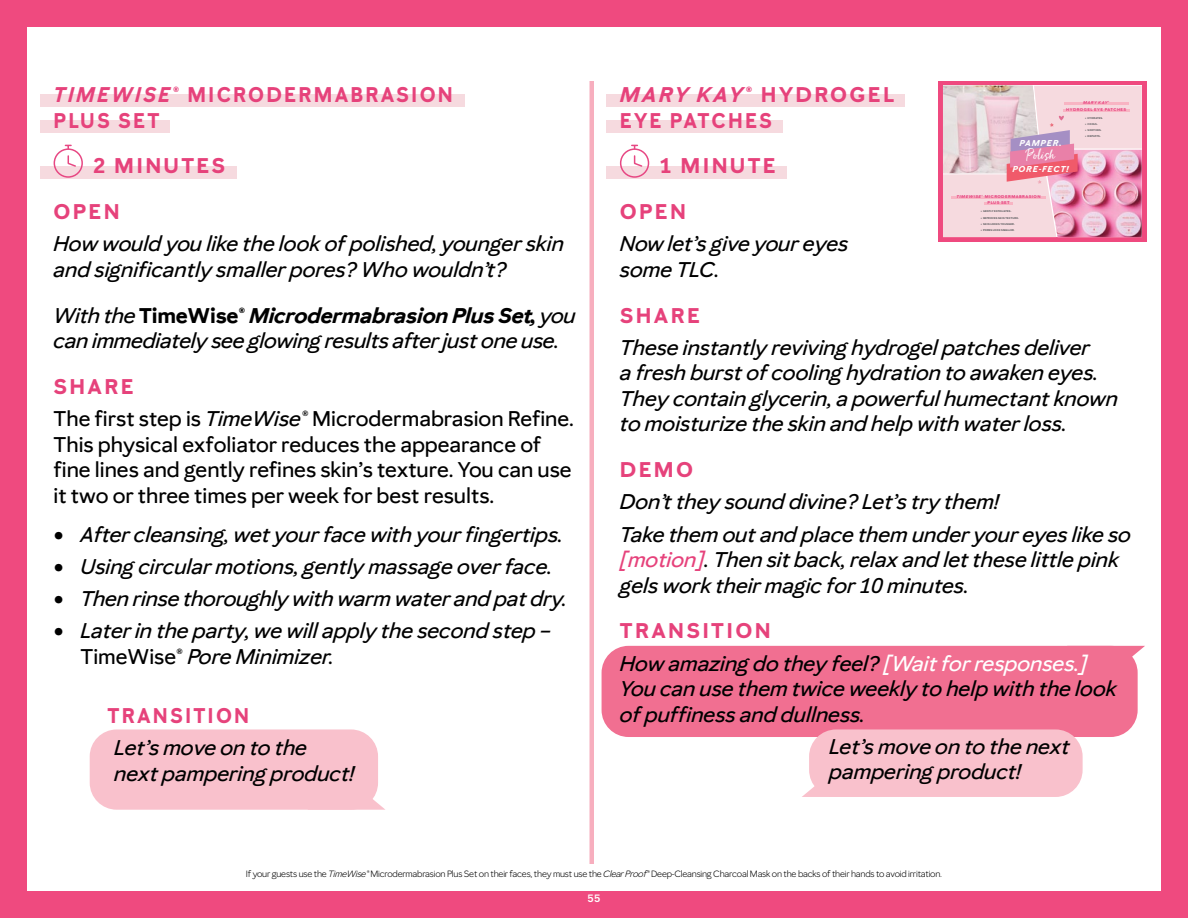
<style>
.page{position:relative;width:1188px;height:918px;background:#ef4a7f}
.page>*{position:absolute;margin:0;border:0;box-sizing:border-box;transform-origin:0 0}
.t1{font:italic 500 21px/25.5px "Mary Kay Sans";color:#000}
.t2{font:500 21px/25.5px "Mary Kay Sans";color:#000}
.t3{font:700 21px "Mary Kay Sans";letter-spacing:.11em;color:#e6427b;scale:.94 1}
.t4{font:700 21px "Mary Kay Sans";letter-spacing:.11em;color:#e6427b}
.t5{font:italic 700 21px "Mary Kay Sans";letter-spacing:.11em;color:#e6427b}
.t6{font:18.9px "Just Lovely";color:#fff}
.MASTER_PG_-_Page_Num{font:600 10.5px "Mary Kay Sans";color:#fff}
.t7{font:9px "Mary Kay Sans";letter-spacing:-.02em;color:#000}
.t8{font:italic 700 8.4px "Mary Kay Sans";letter-spacing:.1em;color:#fff}
.t9{font:700 4.2px/6.4px "Mary Kay Sans";letter-spacing:.1em;color:#e74783;text-align:center}
.t10{font:italic 700 4.2px "Mary Kay Sans";letter-spacing:.1em;color:#e74783}
.t11{font:700 2.7px "Mary Kay Sans";letter-spacing:.03em;color:#55575a}
.s1{font-style:italic}
.s2{font-weight:700;font-style:normal}
.s3{font-weight:700}
.s4{font-style:normal}
.s5{color:#e6427b}
.s6{color:#fff}
</style>
<div class="page">
<div style="left:27px;top:27px;width:1134px;height:864px;background:#fff"></div>
<svg style="left:1116px;top:646px;width:29px;height:16px"></svg>
<div style="left:602px;top:646px;width:536px;height:91px;background:#f16f91;border-radius:27px"></div>
<svg style="left:802px;top:775px;width:29px;height:22px"></svg>
<div style="left:809px;top:729px;width:274px;height:68px;background:#f9c1cc;border-radius:27px"></div>
<svg style="left:356px;top:788px;width:29px;height:22px"></svg>
<div style="left:90px;top:729px;width:288px;height:81px;background:#f9c1cc;border-radius:27px"></div>
<svg style="left:938px;top:81px;width:209px;height:161px;background:#ebb3c5"></svg>
<hr style="left:590px;top:81px;width:4px;height:783px;background:#f7aebe">
<div style="left:606px;top:94px;width:299px;height:13px;background:#f6dadf"></div>
<div style="left:606px;top:120px;width:177px;height:13px;background:#f6dadf"></div>
<div style="left:606px;top:166px;width:181px;height:12px;background:#f6dadf"></div>
<div style="left:620px;top:148px;width:29px;height:30px;border:1px solid #e74783;border-radius:50%"></div>
<svg style="left:630px;top:144px;width:14px;height:23px"></svg>
<div style="left:40px;top:94px;width:424px;height:13px;background:#f6dadf"></div>
<div style="left:40px;top:120px;width:130px;height:13px;background:#f6dadf"></div>
<div style="left:40px;top:166px;width:196px;height:12px;background:#f6dadf"></div>
<div style="left:54px;top:148px;width:29px;height:30px;border:1px solid #e74783;border-radius:50%"></div>
<svg style="left:64px;top:144px;width:13px;height:23px"></svg>
<p class="t3" style="left:54px;top:82px;width:426px"><span class="s1">TIMEWISE®</span> MICRODERMABRASION</p>
<p class="t3" style="left:54px;top:107px;width:114px">PLUS SET</p>
<p class="t4" style="left:94px;top:153px;width:133px">2 MINUTES</p>
<p class="t4" style="left:54px;top:199px;width:68px">OPEN</p>
<p class="t1" style="left:54px;top:231px;width:512px">How would you like the look of polished, younger skin and significantly smaller pores? Who wouldn’t?</p>
<p class="t1" style="left:54px;top:302px;width:524px">With the <span class="s2">TimeWise®</span> <span class="s3">Microdermabrasion Plus Set,</span> you can immediately see glowing results after just one use.</p>
<p class="t4" style="left:54px;top:373px;width:82px">SHARE</p>
<p class="t2" style="left:54px;top:406px;width:522px">The first step is <span class="s1">TimeWise®</span> Microdermabrasion Refine.<br>This physical exfoliator reduces the appearance of fine lines and gently refines skin’s texture. You can use it two or three times per week for best results.</p>
<p class="t1" style="left:54px;top:521px;width:511px">• After cleansing, wet your face with your fingertips.</p>
<p class="t1" style="left:54px;top:553px;width:500px">• Using circular motions, gently massage over face.</p>
<p class="t1" style="left:54px;top:586px;width:515px">• Then rinse thoroughly with warm water and pat dry.</p>
<p class="t1" style="left:81px;top:618px;width:471px;text-indent:-27px">• Later in the party, we will apply the second step –<br><span class="s4">TimeWise®</span> Pore Minimizer.</p>
<p class="t3" style="left:108px;top:703px;width:152px">TRANSITION</p>
<p class="t1" style="left:114px;top:735px;width:241px">Let’s move on to the next pampering product!</p>
<p class="t5" style="left:620px;top:82px;width:276px">MARY KAY® <span class="s4">HYDROGEL</span></p>
<p class="t3" style="left:620px;top:107px;width:163px">EYE PATCHES</p>
<p class="t4" style="left:660px;top:153px;width:117px">1 MINUTE</p>
<p class="t4" style="left:620px;top:199px;width:68px">OPEN</p>
<p class="t1" style="left:620px;top:231px;width:230px">Now let’s give your eyes some TLC.</p>
<p class="t4" style="left:620px;top:302px;width:82px">SHARE</p>
<p class="t1" style="left:620px;top:334px;width:500px">These instantly reviving hydrogel patches deliver<br>a fresh burst of cooling hydration to awaken eyes.<br>They contain glycerin, a powerful humectant known to moisturize the skin and help with water loss.</p>
<p class="t4" style="left:620px;top:457px;width:75px">DEMO</p>
<p class="t1" style="left:620px;top:489px;width:380px">Don’t they sound divine? Let’s try them!</p>
<p class="t1" style="left:620px;top:521px;width:513px">Take them out and place them under your eyes like so <span class="s5">[motion]</span>. Then sit back, relax and let these little pink gels work their magic for 10 minutes.</p>
<p class="t4" style="left:620px;top:618px;width:152px">TRANSITION</p>
<p class="t1" style="left:620px;top:650px;width:498px">How amazing do they feel? <span class="s6">[Wait for responses.]<br></span>You can use them twice weekly to help with the look of puffiness and dullness.</p>
<p class="t1" style="left:829px;top:733px;width:242px">Let’s move on to the next pampering product!</p>
<p class="t10" style="left:1083px;top:100px;width:28px">MARY KAY®</p>
<p class="t9" style="left:1066px;top:106px;width:62px">HYDROGEL EYE PATCHES</p>
<p class="t11" style="left:1085px;top:116px;width:19px">• HYDRATES.</p>
<p class="t11" style="left:1085px;top:122px;width:14px">• COOLS.</p>
<p class="t11" style="left:1085px;top:128px;width:18px">• SOOTHES.</p>
<p class="t11" style="left:1085px;top:135px;width:17px">• DEPUFFS.</p>
<p class="t8" style="left:1019px;top:138px;width:43px">PAMPER.</p>
<p class="t6" style="left:1026px;top:144px;width:30px">Polish</p>
<p class="t8" style="left:1012px;top:163px;width:57px">PORE-FECT!</p>
<p class="t9" style="left:957px;top:193px;width:86px"><span class="s1">TIMEWISE®</span> MICRODERMABRASION<br>PLUS SET</p>
<p class="t11" style="left:981px;top:210px;width:32px">• GENTLY EXFOLIATES.</p>
<p class="t11" style="left:981px;top:216px;width:39px">• IMPROVES SKIN TEXTURE.</p>
<p class="t11" style="left:981px;top:222px;width:36px">• SKIN LOOKS YOUNGER.</p>
<p class="t11" style="left:981px;top:228px;width:35px">• PORES LOOK SMALLER.</p>
<p class="t7" style="left:246px;top:869px;width:698px">If your guests use the <span class="s1">TimeWise®</span> Microdermabrasion Plus Set on their faces, they must use the <span class="s1">Clear Proof®</span> Deep-Cleansing Charcoal Mask on the backs of their hands to avoid irritation.</p>
<p class="MASTER_PG_-_Page_Num" style="left:588px;top:891px;width:14px">55</p>
</div>
